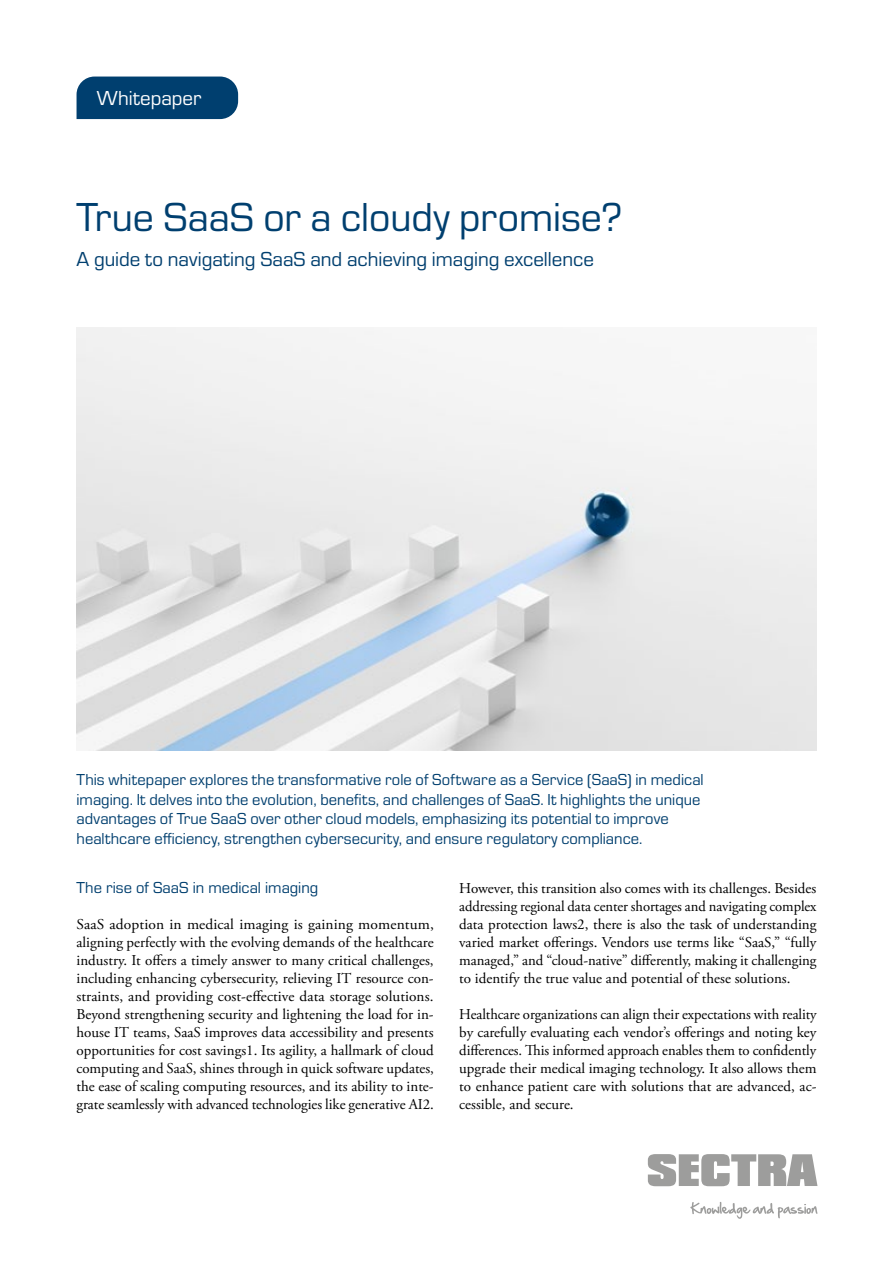
<style>
.page{position:relative;width:893px;height:1263px;background:#fff}
.page>*{position:absolute;margin:0;border:0;box-sizing:border-box;transform-origin:0 0}
.t1{font:42px "Eurostile";color:#003f6f}
.t2{font:21px "Eurostile";color:#003f6f}
.t3{font:21px "Eurostile";color:#fff}
.t4{font:16.5px/19.5px "Eurostile";letter-spacing:.005em;color:#003f6f}
.t5{font:15px/18px "Adobe Garamond Pro";color:#000;text-align:justify}
</style>
<div class="page">
<svg style="left:648px;top:1154px;width:169px;height:32px"></svg>
<svg style="left:690px;top:1202px;width:127px;height:17px"></svg>
<div style="left:77px;top:77px;width:161px;height:42px;background:#003f6f"></div>
<img style="left:77px;top:327px;width:739px;height:423px">
<h2 class="t3" style="left:97px;top:84px;width:106px">Whitepaper</h2>
<h1 class="t1" style="left:77px;top:189px;width:547px">True SaaS or a cloudy promise?</h1>
<h2 class="t2" style="left:77px;top:245px;width:519px">A guide to navigating SaaS and achieving imaging excellence</h2>
<p class="t4" style="left:77px;top:769px;width:629px">This whitepaper explores the transformative role of Software as a Service (SaaS) in medical imaging. It delves into the evolution, benefits, and challenges of SaaS. It highlights the unique advantages of True SaaS over other cloud models, emphasizing its potential to improve healthcare efficiency, strengthen cybersecurity, and ensure regulatory compliance.</p>
<p class="t4" style="left:77px;top:877px;width:243px">The rise of SaaS in medical imaging</p>
<p class="t5" style="left:77px;top:916px;width:359px">SaaS adoption in medical imaging is gaining momentum, aligning perfectly with the evolving demands of the healthcare industry. It offers a timely answer to many critical challenges, including enhancing cybersecurity, relieving IT resource con&shy;straints, and providing cost-effective data storage solutions.<br>Beyond strengthening security and lightening the load for in&shy;house IT teams, SaaS improves data accessibility and presents opportunities for cost savings1. Its agility, a hallmark of cloud computing and SaaS, shines through in quick software updates, the ease of scaling computing resources, and its ability to inte&shy;grate seamlessly with advanced technologies like generative AI2.</p>
<p class="t5" style="left:459px;top:880px;width:359px">However, this transition also comes with its challenges. Besides addressing regional data center shortages and navigating complex data protection laws2, there is also the task of understanding varied market offerings. Vendors use terms like “SaaS,” “fully managed,” and “cloud-native” differently, making it challenging to identify the true value and potential of these solutions.</p>
<p class="t5" style="left:459px;top:1006px;width:359px">Healthcare organizations can align their expectations with reality by carefully evaluating each vendor’s offerings and noting key differences. This informed approach enables them to confidently upgrade their medical imaging technology. It also allows them to enhance patient care with solutions that are advanced, ac&shy;cessible, and secure.</p>
</div>
